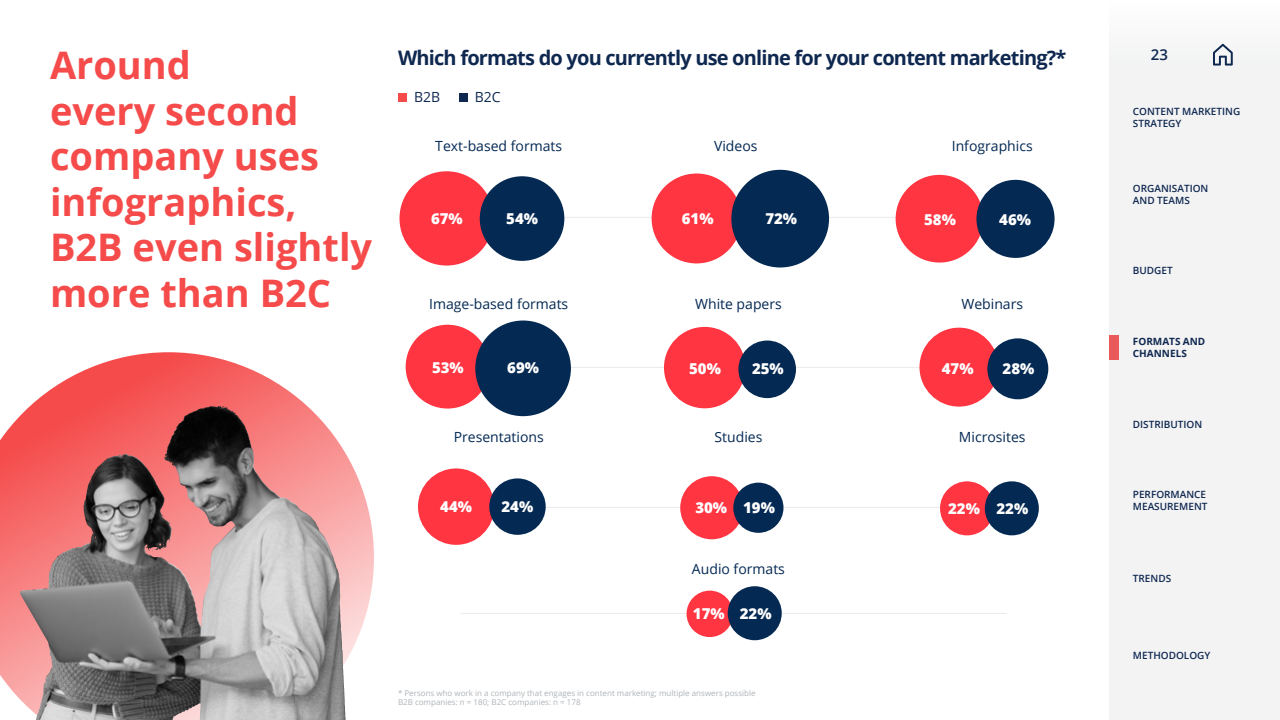
<style>
.page{position:relative;width:1280px;height:720px;background:#fff}
.page>*{position:absolute;margin:0;border:0;box-sizing:border-box;transform-origin:0 0}
.t1{font:700 38px/45.6px "Open Sans";color:#f54b4b}
.t2{font:700 20px "Open Sans";letter-spacing:-.04em;color:#0f2850}
.t3{font:800 15px "Open Sans";color:#fff}
.t4{font:600 15px "Open Sans";color:#0f2850}
.t5{font:14px "Open Sans";color:#042953}
.t6{font:14px "Open Sans";color:#0f2850}
.t7{font:600 10px/12px "Open Sans";color:#0f2850}
.t8{font:700 10px/12px "Open Sans";color:#0f2850}
.t9{font:8px/9.6px "Open Sans";color:#afb4b9}
</style>
<div class="page">
<svg style="left:0;top:352px;width:374px;height:368px;background:#c09090"></svg>
<img style="left:173px;top:406px;width:46px;height:27px">
<hr style="left:461px;top:217px;width:551px;height:1px;background:#ebeaea">
<hr style="left:461px;top:367px;width:555px;height:1px;background:#ebeaea">
<hr style="left:459px;top:507px;width:554px;height:1px;background:#ebeaea">
<hr style="left:461px;top:613px;width:545px;height:1px;background:#ebeaea">
<div style="left:399px;top:171px;width:95px;height:95px;background:#ff3542;border-radius:47px"></div>
<div style="left:652px;top:174px;width:90px;height:89px;background:#ff3542;border-radius:45px"></div>
<div style="left:896px;top:175px;width:87px;height:88px;background:#ff3542;border-radius:44px"></div>
<div style="left:406px;top:325px;width:83px;height:84px;background:#ff3542;border-radius:42px"></div>
<div style="left:664px;top:327px;width:81px;height:81px;background:#ff3542;border-radius:41px"></div>
<div style="left:919px;top:328px;width:79px;height:79px;background:#ff3542;border-radius:39px"></div>
<div style="left:418px;top:468px;width:76px;height:77px;background:#ff3542;border-radius:38px"></div>
<div style="left:680px;top:476px;width:63px;height:63px;background:#ff3542;border-radius:32px"></div>
<div style="left:940px;top:481px;width:54px;height:54px;background:#ff3542;border-radius:27px"></div>
<div style="left:480px;top:176px;width:84px;height:85px;background:#042953;border-radius:42px"></div>
<div style="left:731px;top:170px;width:98px;height:97px;background:#042953;border-radius:49px"></div>
<div style="left:976px;top:180px;width:79px;height:78px;background:#042953;border-radius:39px"></div>
<div style="left:475px;top:321px;width:96px;height:95px;background:#042953;border-radius:48px"></div>
<div style="left:738px;top:341px;width:58px;height:57px;background:#042953;border-radius:29px"></div>
<div style="left:987px;top:338px;width:61px;height:61px;background:#042953;border-radius:30px"></div>
<div style="left:489px;top:478px;width:57px;height:57px;background:#042953;border-radius:28px"></div>
<div style="left:733px;top:483px;width:50px;height:50px;background:#042953;border-radius:25px"></div>
<div style="left:687px;top:591px;width:46px;height:46px;background:#ff3542;border-radius:23px"></div>
<div style="left:985px;top:481px;width:54px;height:54px;background:#042953;border-radius:27px"></div>
<div style="left:728px;top:586px;width:54px;height:54px;background:#042953;border-radius:27px"></div>
<div style="left:1109px;top:0;width:171px;height:720px;background:#f3f3f4"></div>
<svg style="left:1213px;top:44px;width:20px;height:22px"></svg>
<div style="left:398px;top:93px;width:9px;height:9px;background:#f54b4b"></div>
<div style="left:459px;top:93px;width:9px;height:9px;background:#0f2850"></div>
<h1 class="t1" style="left:50px;top:42px;width:324px">Around<br>every second company uses infographics,<br>B2B even slightly more than B2C</h1>
<h2 class="t2" style="left:398px;top:44px;width:670px">Which formats do you currently use online for your content marketing?*</h2>
<h3 class="t6" style="left:414px;top:87px;width:28px">B2B</h3>
<h3 class="t6" style="left:475px;top:87px;width:27px">B2C</h3>
<h3 class="t5" style="left:435px;top:136px;width:128px">Text-based formats</h3>
<h3 class="t5" style="left:714px;top:136px;width:45px">Videos</h3>
<h3 class="t5" style="left:952px;top:136px;width:82px">Infographics</h3>
<h3 class="t3" style="left:431px;top:207px;width:33px">67%</h3>
<h3 class="t3" style="left:506px;top:207px;width:33px">54%</h3>
<h3 class="t3" style="left:682px;top:208px;width:33px">61%</h3>
<h3 class="t3" style="left:765px;top:208px;width:33px">72%</h3>
<h3 class="t3" style="left:924px;top:208px;width:33px">58%</h3>
<h3 class="t3" style="left:999px;top:208px;width:33px">46%</h3>
<h3 class="t5" style="left:429px;top:294px;width:141px">Image-based formats</h3>
<h3 class="t5" style="left:695px;top:294px;width:88px">White papers</h3>
<h3 class="t5" style="left:961px;top:294px;width:63px">Webinars</h3>
<h3 class="t3" style="left:432px;top:356px;width:33px">53%</h3>
<h3 class="t3" style="left:507px;top:356px;width:33px">69%</h3>
<h3 class="t3" style="left:689px;top:357px;width:33px">50%</h3>
<h3 class="t3" style="left:752px;top:357px;width:33px">25%</h3>
<h3 class="t3" style="left:942px;top:357px;width:33px">47%</h3>
<h3 class="t3" style="left:1003px;top:357px;width:33px">28%</h3>
<h3 class="t5" style="left:454px;top:428px;width:92px">Presentations</h3>
<h3 class="t5" style="left:715px;top:428px;width:49px">Studies</h3>
<h3 class="t3" style="left:440px;top:495px;width:33px">44%</h3>
<h3 class="t3" style="left:502px;top:495px;width:33px">24%</h3>
<h3 class="t3" style="left:695px;top:496px;width:81px">30% 19%</h3>
<h3 class="t5" style="left:692px;top:559px;width:95px">Audio formats</h3>
<h3 class="t3" style="left:693px;top:602px;width:80px">17% 22%</h3>
<p class="t9" style="left:398px;top:688px;width:359px">* Persons who work in a company that engages in content marketing; multiple answers possible<br>B2B companies: n = 180; B2C companies: n = 178</p>
<h3 class="t5" style="left:959px;top:428px;width:68px">Microsites</h3>
<h3 class="t3" style="left:948px;top:497px;width:82px">22% 22%</h3>
<h3 class="t4" style="left:1151px;top:44px;width:19px">23</h3>
<p class="t7" style="left:1133px;top:105px;width:109px">CONTENT MARKETING<br>STRATEGY</p>
<p class="t7" style="left:1133px;top:182px;width:77px">ORGANISATION<br>AND TEAMS</p>
<p class="t7" style="left:1133px;top:265px;width:41px">BUDGET</p>
<p class="t8" style="left:1133px;top:335px;width:74px">FORMATS AND<br>CHANNELS</p>
<p class="t7" style="left:1133px;top:418px;width:71px">DISTRIBUTION</p>
<p class="t7" style="left:1133px;top:488px;width:76px">PERFORMANCE<br>MEASUREMENT</p>
<p class="t7" style="left:1133px;top:572px;width:40px">TRENDS</p>
<p class="t7" style="left:1133px;top:649px;width:79px">METHODOLOGY</p>
</div>
